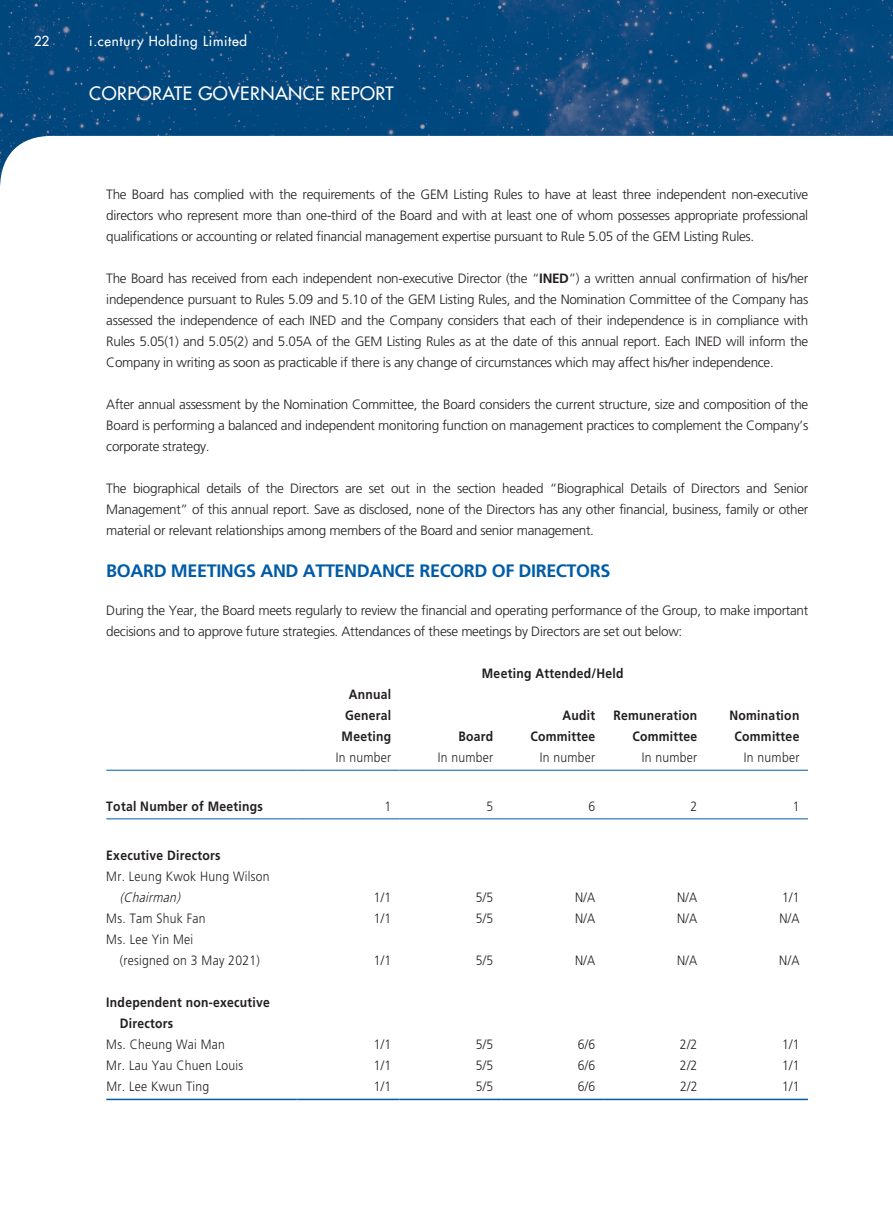
<style>
.page{position:relative;width:893px;height:1212px;background:#fff}
.page>*{position:absolute;margin:0;border:0;box-sizing:border-box;transform-origin:0 0}
.t1{font:700 18px "Frutiger LT Std";letter-spacing:-.02em;color:#005ca7}
.t2{font:500 18px "Futura Std";letter-spacing:.025em;color:#fff}
.t3{font:300 13.5px/21px "Frutiger LT Std";letter-spacing:-.02em;color:#231f20;text-align:justify}
.t4{font:700 13.5px/21px "Frutiger LT Std";letter-spacing:.02em;color:#231f20;text-align:center;scale:.9 1}
.t5{font:300 13.5px/21px "Frutiger LT Std";letter-spacing:.02em;color:#231f20;scale:.9 1}
.t6{font:300 13.5px "Frutiger LT Std";letter-spacing:-.02em;color:#231f20;scale:.9 1}
.t7{font:500 13.5px "Futura Std";letter-spacing:.05em;color:#fff}
.t8{font:italic 300 13.5px "Frutiger LT Std";color:#231f20;scale:.9 1}
.s1{font-weight:700}
</style>
<div class="page">
<svg style="left:0;top:0;width:893px;height:186px;fill:#02487e"></svg>
<hr style="left:106px;top:770px;width:192px;height:1px;background:#005ca7">
<hr style="left:298px;top:770px;width:102px;height:1px;background:#005ca7">
<hr style="left:400px;top:770px;width:102px;height:1px;background:#005ca7">
<hr style="left:502px;top:770px;width:102px;height:1px;background:#005ca7">
<hr style="left:604px;top:770px;width:102px;height:1px;background:#005ca7">
<hr style="left:706px;top:770px;width:102px;height:1px;background:#005ca7">
<hr style="left:106px;top:818px;width:192px;height:1px;background:#005ca7">
<hr style="left:298px;top:818px;width:102px;height:1px;background:#005ca7">
<hr style="left:400px;top:818px;width:102px;height:1px;background:#005ca7">
<hr style="left:502px;top:818px;width:102px;height:1px;background:#005ca7">
<hr style="left:604px;top:818px;width:102px;height:1px;background:#005ca7">
<hr style="left:706px;top:818px;width:102px;height:1px;background:#005ca7">
<hr style="left:106px;top:1099px;width:192px;height:1px;background:#005ca7">
<hr style="left:298px;top:1099px;width:102px;height:1px;background:#005ca7">
<hr style="left:400px;top:1099px;width:102px;height:1px;background:#005ca7">
<hr style="left:502px;top:1099px;width:102px;height:1px;background:#005ca7">
<hr style="left:604px;top:1099px;width:102px;height:1px;background:#005ca7">
<hr style="left:706px;top:1099px;width:102px;height:1px;background:#005ca7">
<p class="t7" style="left:34px;top:33px;width:17px">22</p>
<p class="t7" style="left:89px;top:32px;width:159px">i.century Holding Limited</p>
<h1 class="t2" style="left:89px;top:82px;width:306px">CORPORATE GOVERNANCE REPORT</h1>
<p class="t3" style="left:106px;top:184px;width:703px">The Board has complied with the requirements of the GEM Listing Rules to have at least three independent non-executive directors who represent more than one-third of the Board and with at least one of whom possesses appropriate professional qualifications or accounting or related financial management expertise pursuant to Rule 5.05 of the GEM Listing Rules.</p>
<p class="t3" style="left:106px;top:268px;width:703px">The Board has received from each independent non-executive Director (the “<span class="s1">INED</span>”) a written annual confirmation of his/her independence pursuant to Rules 5.09 and 5.10 of the GEM Listing Rules, and the Nomination Committee of the Company has assessed the independence of each INED and the Company considers that each of their independence is in compliance with Rules 5.05(1) and 5.05(2) and 5.05A of the GEM Listing Rules as at the date of this annual report. Each INED will inform the Company in writing as soon as practicable if there is any change of circumstances which may affect his/her independence.</p>
<p class="t3" style="left:106px;top:394px;width:703px">After annual assessment by the Nomination Committee, the Board considers the current structure, size and composition of the Board is performing a balanced and independent monitoring function on management practices to complement the Company’s corporate strategy.</p>
<p class="t3" style="left:106px;top:478px;width:703px">The biographical details of the Directors are set out in the section headed “Biographical Details of Directors and Senior Management” of this annual report. Save as disclosed, none of the Directors has any other financial, business, family or other material or relevant relationships among members of the Board and senior management.</p>
<h1 class="t1" style="left:106px;top:560px;width:506px">BOARD MEETINGS AND ATTENDANCE RECORD OF DIRECTORS</h1>
<p class="t3" style="left:106px;top:600px;width:703px">During the Year, the Board meets regularly to review the financial and operating performance of the Group, to make important decisions and to approve future strategies. Attendances of these meetings by Directors are set out below:</p>
<p class="t4" style="left:482px;top:663px;width:159px">Meeting Attended/Held</p>
<p class="t4" style="left:342px;top:684px;width:57px">Annual<br>General<br>Meeting</p>
<p class="t4" style="left:530px;top:705px;width:74px;text-align:right">Audit<br>Committee</p>
<p class="t4" style="left:613px;top:705px;width:95px;text-align:right">Remuneration<br>Committee</p>
<p class="t4" style="left:729px;top:705px;width:79px">Nomination<br>Committee</p>
<p class="t4" style="left:458px;top:726px;width:40px">Board</p>
<p class="t5" style="left:336px;top:747px;width:63px">In number</p>
<p class="t5" style="left:438px;top:747px;width:63px">In number</p>
<p class="t5" style="left:540px;top:747px;width:63px">In number</p>
<p class="t5" style="left:642px;top:747px;width:63px">In number</p>
<p class="t5" style="left:744px;top:747px;width:63px">In number</p>
<p class="t4" style="left:106px;top:796px;width:176px">Total Number of Meetings</p>
<p class="t6" style="left:384px;top:798px;width:9px">1</p>
<p class="t6" style="left:486px;top:798px;width:9px">5</p>
<p class="t6" style="left:589px;top:798px;width:9px">6</p>
<p class="t6" style="left:691px;top:798px;width:9px">2</p>
<p class="t6" style="left:793px;top:798px;width:9px">1</p>
<p class="t4" style="left:106px;top:844px;width:128px">Executive Directors</p>
<p class="t5" style="left:106px;top:865px;width:183px">Mr. Leung Kwok Hung Wilson</p>
<p class="t8" style="left:120px;top:889px;width:72px">(Chairman)</p>
<p class="t6" style="left:374px;top:889px;width:21px">1/1</p>
<p class="t6" style="left:476px;top:889px;width:21px">5/5</p>
<p class="t6" style="left:575px;top:889px;width:24px">N/A</p>
<p class="t6" style="left:677px;top:889px;width:24px">N/A</p>
<p class="t6" style="left:782px;top:889px;width:21px">1/1</p>
<p class="t5" style="left:106px;top:907px;width:112px">Ms. Tam Shuk Fan</p>
<p class="t6" style="left:374px;top:910px;width:21px">1/1</p>
<p class="t6" style="left:476px;top:910px;width:21px">5/5</p>
<p class="t6" style="left:575px;top:910px;width:24px">N/A</p>
<p class="t6" style="left:677px;top:910px;width:24px">N/A</p>
<p class="t6" style="left:779px;top:910px;width:24px">N/A</p>
<p class="t5" style="left:120px;top:928px;width:157px;text-indent:-14px">Ms. Lee Yin Mei<br>(resigned on 3 May 2021)</p>
<p class="t6" style="left:374px;top:952px;width:21px">1/1</p>
<p class="t6" style="left:476px;top:952px;width:21px">5/5</p>
<p class="t6" style="left:575px;top:952px;width:24px">N/A</p>
<p class="t6" style="left:677px;top:952px;width:24px">N/A</p>
<p class="t6" style="left:779px;top:952px;width:24px">N/A</p>
<p class="t4" style="left:120px;top:991px;width:168px;text-align:left;text-indent:-14px">Independent non-executive<br>Directors</p>
<p class="t5" style="left:106px;top:1033px;width:133px">Ms. Cheung Wai Man</p>
<p class="t6" style="left:374px;top:1036px;width:21px">1/1</p>
<p class="t6" style="left:476px;top:1036px;width:21px">5/5</p>
<p class="t6" style="left:578px;top:1036px;width:21px">6/6</p>
<p class="t6" style="left:680px;top:1036px;width:21px">2/2</p>
<p class="t6" style="left:782px;top:1036px;width:21px">1/1</p>
<p class="t5" style="left:106px;top:1054px;width:154px">Mr. Lau Yau Chuen Louis</p>
<p class="t6" style="left:374px;top:1057px;width:21px">1/1</p>
<p class="t6" style="left:476px;top:1057px;width:21px">5/5</p>
<p class="t6" style="left:578px;top:1057px;width:21px">6/6</p>
<p class="t6" style="left:680px;top:1057px;width:21px">2/2</p>
<p class="t6" style="left:782px;top:1057px;width:21px">1/1</p>
<p class="t5" style="left:106px;top:1075px;width:116px">Mr. Lee Kwun Ting</p>
<p class="t6" style="left:374px;top:1078px;width:21px">1/1</p>
<p class="t6" style="left:476px;top:1078px;width:21px">5/5</p>
<p class="t6" style="left:578px;top:1078px;width:21px">6/6</p>
<p class="t6" style="left:680px;top:1078px;width:21px">2/2</p>
<p class="t6" style="left:782px;top:1078px;width:21px">1/1</p>
</div>
